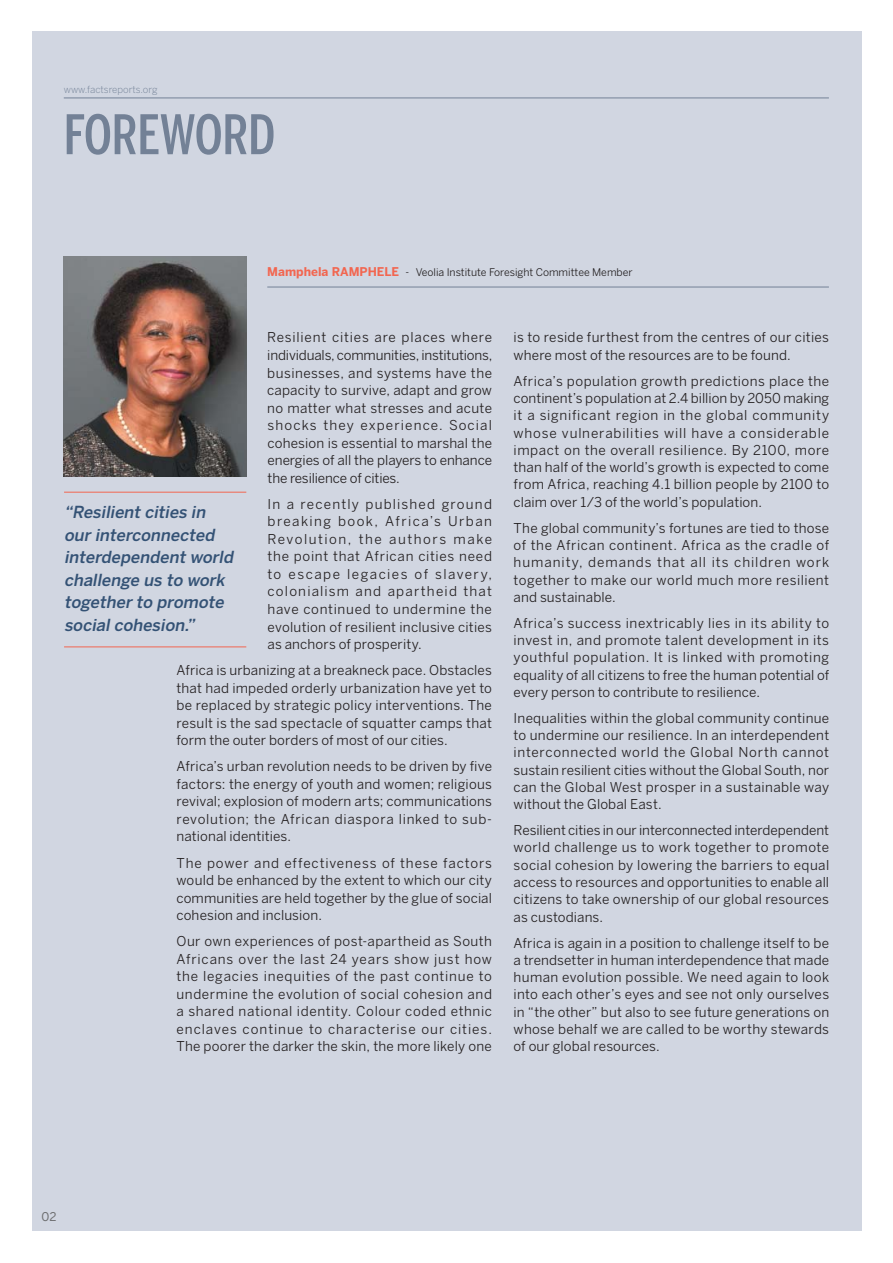
<style>
.page{position:relative;width:893px;height:1263px;background:#fff}
.page>*{position:absolute;margin:0;border:0;box-sizing:border-box;transform-origin:0 0}
.t1{font:500 54px "Benton Sans Comp";color:#738196}
.t2{font:italic 500 16.5px/22.5px "Benton Sans";color:#345275}
.t3{font:13.5px/17.5px "Benton Sans";letter-spacing:.01em;color:#231f20;text-align:justify}
.t4{font:12px "Benton Sans";color:#6d6e70}
.t5{font:10.5px "Benton Sans";color:#231f20}
.t6{font:300 9.75px "Benton Sans";color:#738196}
.s1{font-weight:700;font-size:12px;color:#f26650}
</style>
<div class="page">
<div style="left:32px;top:32px;width:829px;height:1199px;background:#d1d6e1"></div>
<hr style="left:267px;top:287px;width:562px;height:1px;background:#738196">
<img style="left:64px;top:256px;width:182px;height:220px">
<hr style="left:64px;top:492px;width:182px;height:1px;background:#f26650">
<hr style="left:64px;top:646px;width:182px;height:1px;background:#f26650">
<hr style="left:64px;top:98px;width:765px;height:1px;background:#738196">
<p class="t6" style="left:64px;top:85px;width:95px">www.factsreports.org</p>
<h1 class="t1" style="left:64px;top:114px;width:213px">FOREWORD</h1>
<p class="t5" style="left:267px;top:269px;width:367px"><span class="s1">Mamphela RAMPHELE</span> - Veolia Institute Foresight Committee Member</p>
<p class="t3" style="left:267px;top:330px;width:227px">Resilient cities are places where individuals, communities, institutions, businesses, and systems have the capacity to survive, adapt and grow no matter what stresses and acute shocks they experience. Social cohesion is essential to marshal the energies of all the players to enhance the resilience of cities.</p>
<p class="t3" style="left:268px;top:496px;width:226px">In a recently published ground breaking book, Africa’s Urban Revolution, the authors make the point that African cities need to escape legacies of slavery, colonialism and apartheid that have continued to undermine the evolution of resilient inclusive cities as anchors of prosperity.</p>
<p class="t3" style="left:176px;top:663px;width:317px">Africa is urbanizing at a breakneck pace. Obstacles that had impeded orderly urbanization have yet to be replaced by strategic policy interventions. The result is the sad spectacle of squatter camps that form the outer borders of most of our cities.</p>
<p class="t3" style="left:176px;top:759px;width:317px">Africa’s urban revolution needs to be driven by five factors: the energy of youth and women; religious revival; explosion of modern arts; communications revolution; the African diaspora linked to sub&shy;national identities.</p>
<p class="t3" style="left:176px;top:855px;width:317px">The power and effectiveness of these factors would be enhanced by the extent to which our city communities are held together by the glue of social cohesion and inclusion.</p>
<p class="t3" style="left:176px;top:934px;width:317px">Our own experiences of post-apartheid as South Africans over the last 24 years show just how the legacies inequities of the past continue to undermine the evolution of social cohesion and a shared national identity. Colour coded ethnic enclaves continue to characterise our cities.<br>The poorer the darker the skin, the more likely one</p>
<p class="t2" style="left:64px;top:502px;width:173px">“Resilient cities in our interconnected interdependent world challenge us to work together to promote social cohesion.”</p>
<p class="t3" style="left:514px;top:330px;width:317px">is to reside furthest from the centres of our cities where most of the resources are to be found.</p>
<p class="t3" style="left:514px;top:373px;width:317px">Africa’s population growth predictions place the continent’s population at 2.4 billion by 2050 making it a significant region in the global community whose vulnerabilities will have a considerable impact on the overall resilience. By 2100, more than half of the world’s growth is expected to come from Africa, reaching 4.1 billion people by 2100 to claim over 1/3 of the world’s population.</p>
<p class="t3" style="left:514px;top:520px;width:317px">The global community’s fortunes are tied to those of the African continent. Africa as the cradle of humanity, demands that all its children work together to make our world much more resilient and sustainable.</p>
<p class="t3" style="left:514px;top:615px;width:317px">Africa’s success inextricably lies in its ability to invest in, and promote talent development in its youthful population. It is linked with promoting equality of all citizens to free the human potential of every person to contribute to resilience.</p>
<p class="t3" style="left:514px;top:710px;width:317px">Inequalities within the global community continue to undermine our resilience. In an interdependent interconnected world the Global North cannot sustain resilient cities without the Global South, nor can the Global West prosper in a sustainable way without the Global East.</p>
<p class="t3" style="left:514px;top:823px;width:317px">Resilient cities in our interconnected interdependent world challenge us to work together to promote social cohesion by lowering the barriers to equal access to resources and opportunities to enable all citizens to take ownership of our global resources as custodians.</p>
<p class="t3" style="left:514px;top:935px;width:317px">Africa is again in a position to challenge itself to be a trendsetter in human interdependence that made human evolution possible. We need again to look into each other’s eyes and see not only ourselves in “the other” but also to see future generations on whose behalf we are called to be worthy stewards of our global resources.</p>
<p class="t4" style="left:41px;top:1212px;width:17px">02</p>
</div>
